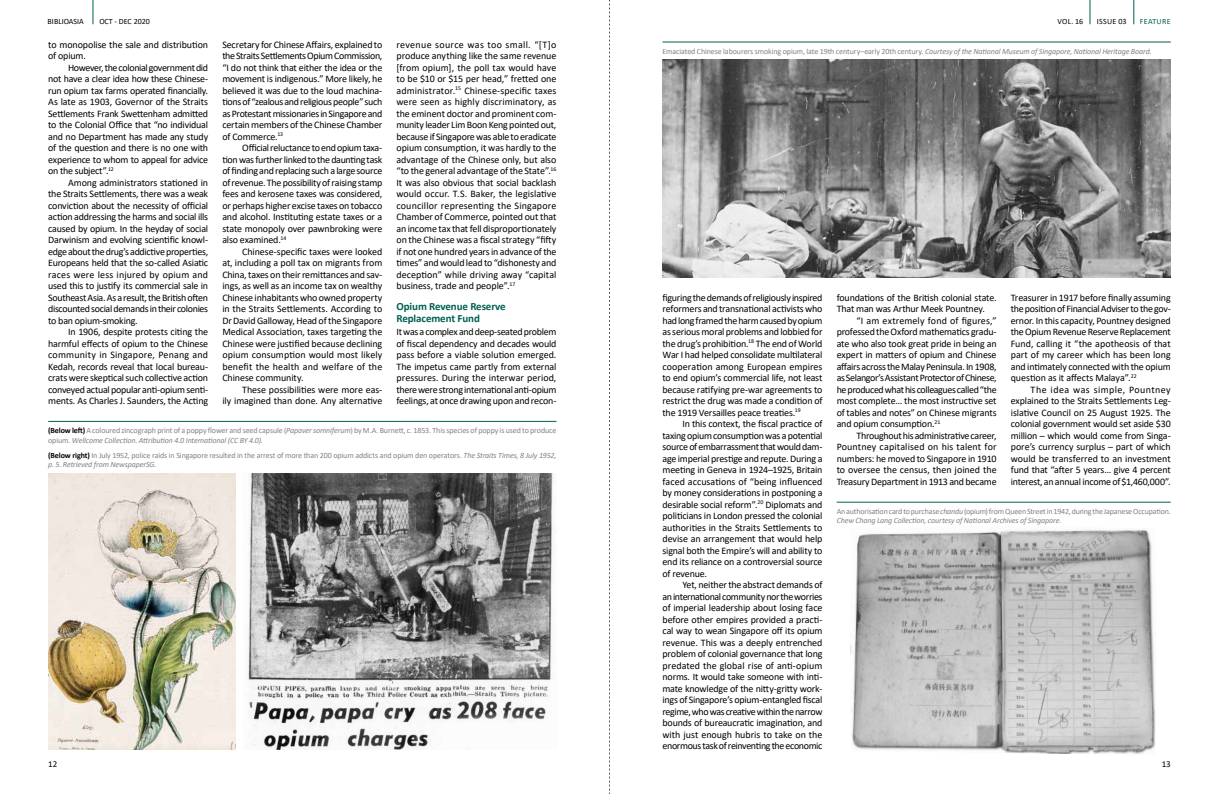
<style>
.page{position:relative;width:1219px;height:794px;background:#fff}
.page>*{position:absolute;margin:0;border:0;box-sizing:border-box;transform-origin:0 0}
.t1{font:700 11px/12px "Calibri";letter-spacing:-.01em;color:#006051}
.t2{font:10px/11.5px "Calibri";letter-spacing:-.015em;color:#000;text-align:justify}
.t3{font:9px "Calibri";color:#000}
.t4{font:8px/9.6px "Calibri";letter-spacing:-.015em;color:#808285}
.t5{font:8px "Calibri";color:#000}
.t6{font:8px "Calibri";letter-spacing:.04em;color:#006051}
.s1{font-weight:700;color:#000}
.s2{font-style:italic}
</style>
<div class="page">
<hr style="left:48px;top:421px;width:508px;height:1px;background:#006051">
<hr style="left:837px;top:502px;width:334px;height:1px;background:#006051">
<hr style="left:662px;top:42px;width:509px;height:1px;background:#006051">
<img style="left:662px;top:59px;width:509px;height:219px">
<img style="left:48px;top:473px;width:187px;height:277px">
<img style="left:850px;top:529px;width:306px;height:225px">
<img style="left:248px;top:474px;width:305px;height:276px">
<svg style="left:1090px;top:0;width:1px;height:24px"></svg>
<svg style="left:93px;top:0;width:1px;height:24px"></svg>
<svg style="left:1133px;top:0;width:1px;height:24px"></svg>
<svg style="left:609px;top:0;width:1px;height:794px"></svg>
<p class="t5" style="left:48px;top:16px;width:38px">BIBLIOASIA</p>
<p class="t5" style="left:99px;top:16px;width:52px">OCT - DEC 2020</p>
<p class="t5" style="left:1057px;top:16px;width:27px">VOL. 16</p>
<p class="t5" style="left:1097px;top:16px;width:31px">ISSUE 03</p>
<p class="t6" style="left:1140px;top:16px;width:32px">FEATURE</p>
<p class="t2" style="left:48px;top:38px;width:161px">to monopolise the sale and distribution of opium.</p>
<p class="t2" style="left:48px;top:61px;width:161px;text-indent:20px">However, the colonial government did not have a clear idea how these Chinese&shy;run opium tax farms operated financially.<br>As late as 1903, Governor of the Straits Settlements Frank Swettenham admitted to the Colonial Office that “no individual and no Department has made any study of the question and there is no one with experience to whom to appeal for advice on the subject”.<sup>12</sup></p>
<p class="t2" style="left:48px;top:176px;width:161px;text-indent:20px">Among administrators stationed in the Straits Settlements, there was a weak conviction about the necessity of official action addressing the harms and social ills caused by opium. In the heyday of social Darwinism and evolving scientific knowl&shy;edge about the drug’s addictive properties, Europeans held that the so-called Asiatic races were less injured by opium and used this to justify its commercial sale in Southeast Asia. As a result, the British often discounted social demands in their colonies to ban opium-smoking.</p>
<p class="t2" style="left:48px;top:326px;width:161px;text-indent:20px">In 1906, despite protests citing the harmful effects of opium to the Chinese community in Singapore, Penang and Kedah, records reveal that local bureau&shy;crats were skeptical such collective action conveyed actual popular anti-opium senti&shy;ments. As Charles J. Saunders, the Acting</p>
<p class="t2" style="left:222px;top:38px;width:161px">Secretary for Chinese Affairs, explained to the Straits Settlements Opium Commission, “I do not think that either the idea or the movement is indigenous.” More likely, he believed it was due to the loud machina&shy;tions of “zealous and religious people” such as Protestant missionaries in Singapore and certain members of the Chinese Chamber of Commerce.<sup>13</sup></p>
<p class="t2" style="left:222px;top:142px;width:161px;text-indent:20px">Official reluctance to end opium taxa&shy;tion was further linked to the daunting task of finding and replacing such a large source of revenue. The possibility of raising stamp fees and kerosene taxes was considered, or perhaps higher excise taxes on tobacco and alcohol. Instituting estate taxes or a state monopoly over pawnbroking were also examined.<sup>14</sup></p>
<p class="t2" style="left:222px;top:245px;width:161px;text-indent:20px">Chinese-specific taxes were looked at, including a poll tax on migrants from China, taxes on their remittances and sav&shy;ings, as well as an income tax on wealthy Chinese inhabitants who owned property in the Straits Settlements. According to Dr David Galloway, Head of the Singapore Medical Association, taxes targeting the Chinese were justified because declining opium consumption would most likely benefit the health and welfare of the Chinese community.</p>
<p class="t2" style="left:222px;top:383px;width:161px;text-align:right">These possibilities were more eas-<br>ily imagined than done. Any alternative</p>
<p class="t2" style="left:396px;top:38px;width:161px">revenue source was too small. “[T]o produce anything like the same revenue [from opium], the poll tax would have to be $10 or $15 per head,” fretted one administrator.<sup>15</sup> Chinese-specific taxes were seen as highly discriminatory, as the eminent doctor and prominent com&shy;munity leader Lim Boon Keng pointed out, because if Singapore was able to eradicate opium consumption, it was hardly to the advantage of the Chinese only, but also “to the general advantage of the State”.<sup>16<br></sup>It was also obvious that social backlash would occur. T.S. Baker, the legislative councillor representing the Singapore Chamber of Commerce, pointed out that an income tax that fell disproportionately on the Chinese was a fiscal strategy “fifty if not one hundred years in advance of the times” and would lead to “dishonesty and deception” while driving away “capital business, trade and people”.<sup>17</sup></p>
<p class="t1" style="left:396px;top:300px;width:111px">Opium Revenue Reserve<br>Replacement Fund</p>
<p class="t2" style="left:396px;top:326px;width:161px">It was a complex and deep-seated problem of fiscal dependency and decades would pass before a viable solution emerged.<br>The impetus came partly from external pressures. During the interwar period, there were strong international anti-opium feelings, at once drawing upon and recon-</p>
<p class="t4" style="left:48px;top:425px;width:510px"><span class="s1">(Below left)</span> A coloured zincograph print of a poppy flower and seed capsule (<span class="s2">Papaver somniferum</span>) by M.A. Burnett, c. 1853. This species of poppy is used to produce opium. <span class="s2">Wellcome Collection. Attribution 4.0 International (CC BY 4.0).</span></p>
<p class="t4" style="left:48px;top:450px;width:510px"><span class="s1">(Below right)</span> In July 1952, police raids in Singapore resulted in the arrest of more than 200 opium addicts and opium den operators. <span class="s2">The Straits Times, 8 July 1952, p. 5</span>. <span class="s2">Retrieved from NewspaperSG.</span></p>
<p class="t4" style="left:662px;top:46px;width:491px">Emaciated Chinese labourers smoking opium, late 19th century–early 20th century. <span class="s2">Courtesy of the National Museum of Singapore, National Heritage Board.</span></p>
<p class="t2" style="left:662px;top:291px;width:161px">figuring the demands of religiously inspired reformers and transnational activists who had long framed the harm caused by opium as serious moral problems and lobbied for the drug’s prohibition.<sup>18</sup> The end of World War I had helped consolidate multilateral cooperation among European empires to end opium’s commercial life, not least because ratifying pre-war agreements to restrict the drug was made a condition of the 1919 Versailles peace treaties.<sup>19</sup></p>
<p class="t2" style="left:662px;top:418px;width:161px;text-indent:20px">In this context, the fiscal practice of taxing opium consumption was a potential source of embarrassment that would dam&shy;age imperial prestige and repute. During a meeting in Geneva in 1924–1925, Britain faced accusations of “being influenced by money considerations in postponing a desirable social reform”.<sup>20</sup> Diplomats and politicians in London pressed the colonial authorities in the Straits Settlements to devise an arrangement that would help signal both the Empire’s will and ability to end its reliance on a controversial source of revenue.</p>
<p class="t2" style="left:662px;top:579px;width:161px;text-indent:20px">Yet, neither the abstract demands of an international community nor the worries of imperial leadership about losing face before other empires provided a practi&shy;cal way to wean Singapore off its opium revenue. This was a deeply entrenched problem of colonial governance that long predated the global rise of anti-opium norms. It would take someone with inti&shy;mate knowledge of the nitty-gritty work&shy;ings of Singapore’s opium-entangled fiscal regime, who was creative within the narrow bounds of bureaucratic imagination, and with just enough hubris to take on the enormous task of reinventing the economic</p>
<p class="t2" style="left:837px;top:291px;width:161px">foundations of the British colonial state.<br>That man was Arthur Meek Pountney.</p>
<p class="t2" style="left:837px;top:314px;width:161px;text-indent:20px">“I am extremely fond of figures,” professed the Oxford mathematics gradu&shy;ate who also took great pride in being an expert in matters of opium and Chinese affairs across the Malay Peninsula. In 1908, as Selangor’s Assistant Protector of Chinese, he produced what his colleagues called “the most complete… the most instructive set of tables and notes” on Chinese migrants and opium consumption.<sup>21</sup></p>
<p class="t2" style="left:837px;top:429px;width:161px;text-indent:20px">Throughout his administrative career, Pountney capitalised on his talent for numbers: he moved to Singapore in 1910 to oversee the census, then joined the Treasury Department in 1913 and became</p>
<p class="t2" style="left:1011px;top:291px;width:161px">Treasurer in 1917 before finally assuming the position of Financial Adviser to the gov&shy;ernor. In this capacity, Pountney designed the Opium Revenue Reserve Replacement Fund, calling it “the apotheosis of that part of my career which has been long and intimately connected with the opium question as it affects Malaya”.<sup>22</sup></p>
<p class="t2" style="left:1011px;top:383px;width:161px;text-indent:20px">The idea was simple, Pountney explained to the Straits Settlements Leg&shy;islative Council on 25 August 1925. The colonial government would set aside $30 million – which would come from Singa&shy;pore’s currency surplus – part of which would be transferred to an investment fund that “after 5 years… give 4 percent interest, an annual income of $1,460,000”.</p>
<p class="t4" style="left:837px;top:506px;width:336px">An authorisation card to purchase <span class="s2">chandu</span> (opium) from Queen Street in 1942, during the Japanese Occupation.<br><span class="s2">Chew Chang Lang Collection, courtesy of National Archives of Singapore.</span></p>
<p class="t3" style="left:48px;top:757px;width:11px">12</p>
<p class="t3" style="left:1162px;top:757px;width:11px">13</p>
</div>
